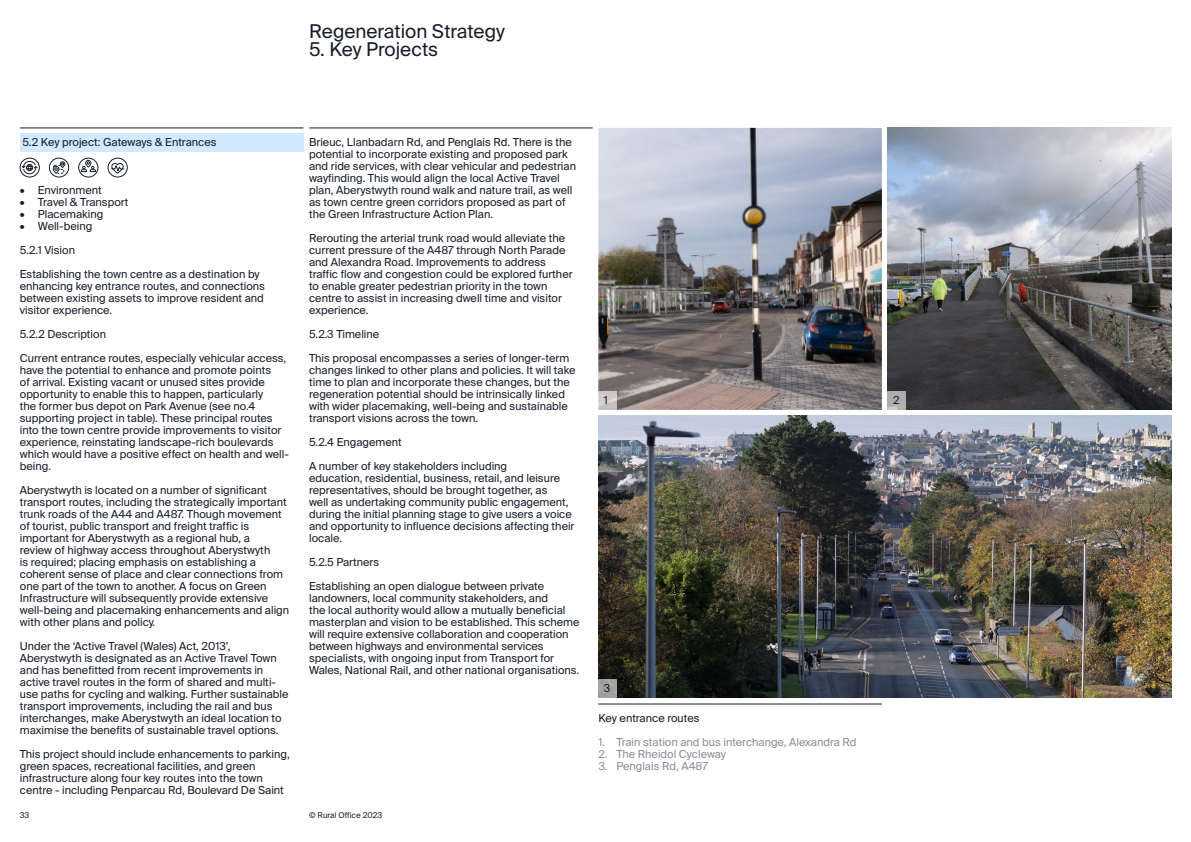
<style>
.page{position:relative;width:1191px;height:842px;background:#fff}
.page>*{position:absolute;margin:0;border:0;box-sizing:border-box;transform-origin:0 0}
.t1{font:19px "Suisse Intl";color:#181e29}
.RO_Suisse_Int_l_Body{font:11px/12px "Suisse Intl";color:#181e29}
.t2{font:11px "Suisse Intl";color:#8b8f94}
.t3{font:8px "Suisse Intl";color:#181e29}
</style>
<div class="page">
<img style="left:887px;top:128px;width:284px;height:282px">
<img style="left:598px;top:128px;width:284px;height:282px">
<div style="left:20px;top:134px;width:283px;height:18px;background:#d1eaff"></div>
<hr style="left:20px;top:128px;width:283px;height:1px;background:#181e29">
<hr style="left:309px;top:128px;width:283px;height:1px;background:#181e29">
<hr style="left:598px;top:704px;width:284px;height:1px;background:#181e29">
<img style="left:598px;top:416px;width:573px;height:282px">
<svg style="left:598px;top:392px;width:18px;height:18px"></svg>
<svg style="left:887px;top:392px;width:18px;height:18px"></svg>
<div style="left:598px;top:680px;width:18px;height:18px;background:#a1a1a0"></div>
<svg style="left:49px;top:158px;width:20px;height:19px"></svg>
<div style="left:49px;top:158px;width:20px;height:19px;border:1px solid #181e29;border-radius:50%"></div>
<svg style="left:53px;top:162px;width:12px;height:12px"></svg>
<div style="left:53px;top:166px;width:6px;height:7px;border:1px solid #181e29;border-radius:3px"></div>
<svg style="left:79px;top:158px;width:19px;height:19px"></svg>
<div style="left:78px;top:158px;width:20px;height:19px;border:1px solid #181e29;border-radius:50%"></div>
<svg style="left:81px;top:162px;width:15px;height:10px"></svg>
<div style="left:85px;top:160px;width:6px;height:7px;border:1px solid #181e29;border-radius:3px"></div>
<svg style="left:108px;top:158px;width:19px;height:19px"></svg>
<div style="left:108px;top:158px;width:19px;height:19px;border:1px solid #181e29;border-radius:50%"></div>
<svg style="left:111px;top:162px;width:13px;height:11px"></svg>
<svg style="left:20px;top:158px;width:19px;height:19px"></svg>
<div style="left:20px;top:158px;width:20px;height:19px;border:1px solid #181e29;border-radius:50%"></div>
<svg style="left:21px;top:161px;width:17px;height:13px"></svg>
<h1 class="t1" style="left:309px;top:20px;width:197px">Regeneration Strategy</h1>
<h1 class="t1" style="left:309px;top:38px;width:131px">5. Key Projects</h1>
<p class="RO_Suisse_Int_l_Body" style="left:22px;top:136px;width:196px">5.2 Key project: Gateways &amp; Entrances</p>
<p class="RO_Suisse_Int_l_Body" style="left:20px;top:184px;width:83px">• Environment</p>
<p class="RO_Suisse_Int_l_Body" style="left:20px;top:196px;width:110px">• Travel &amp; Transport</p>
<p class="RO_Suisse_Int_l_Body" style="left:20px;top:208px;width:85px">• Placemaking</p>
<p class="RO_Suisse_Int_l_Body" style="left:20px;top:220px;width:74px">• Well-being</p>
<p class="RO_Suisse_Int_l_Body" style="left:20px;top:244px;width:57px">5.2.1 Vision</p>
<p class="RO_Suisse_Int_l_Body" style="left:20px;top:268px;width:247px">Establishing the town centre as a destination by enhancing key entrance routes, and connections between existing assets to improve resident and visitor experience.</p>
<p class="RO_Suisse_Int_l_Body" style="left:20px;top:328px;width:88px">5.2.2 Description</p>
<p class="RO_Suisse_Int_l_Body" style="left:20px;top:352px;width:270px">Current entrance routes, especially vehicular access, have the potential to enhance and promote points<br>of arrival. Existing vacant or unused sites provide opportunity to enable this to happen, particularly<br>the former bus depot on Park Avenue (see no.4 supporting project in table). These principal routes into the town centre provide improvements to visitor experience, reinstating landscape-rich boulevards which would have a positive effect on health and well&shy;being.</p>
<p class="RO_Suisse_Int_l_Body" style="left:20px;top:484px;width:271px">Aberystwyth is located on a number of significant transport routes, including the strategically important trunk roads of the A44 and A487. Though movement of tourist, public transport and freight traffic is important for Aberystwyth as a regional hub, a<br>review of highway access throughout Aberystwyth<br>is required; placing emphasis on establishing a coherent sense of place and clear connections from one part of the town to another. A focus on Green Infrastructure will subsequently provide extensive well-being and placemaking enhancements and align with other plans and policy.</p>
<p class="RO_Suisse_Int_l_Body" style="left:20px;top:640px;width:270px">Under the ‘Active Travel (Wales) Act, 2013’, Aberystwyth is designated as an Active Travel Town and has benefitted from recent improvements in active travel routes in the form of shared and multi&shy;use paths for cycling and walking. Further sustainable transport improvements, including the rail and bus interchanges, make Aberystwyth an ideal location to maximise the benefits of sustainable travel options.</p>
<p class="RO_Suisse_Int_l_Body" style="left:20px;top:748px;width:271px">This project should include enhancements to parking, green spaces, recreational facilities, and green infrastructure along four key routes into the town centre - including Penparcau Rd, Boulevard De Saint</p>
<p class="RO_Suisse_Int_l_Body" style="left:309px;top:136px;width:268px">Brieuc, Llanbadarn Rd, and Penglais Rd. There is the potential to incorporate existing and proposed park and ride services, with clear vehicular and pedestrian wayfinding. This would align the local Active Travel plan, Aberystwyth round walk and nature trail, as well as town centre green corridors proposed as part of the Green Infrastructure Action Plan.</p>
<p class="RO_Suisse_Int_l_Body" style="left:309px;top:232px;width:265px">Rerouting the arterial trunk road would alleviate the current pressure of the A487 through North Parade and Alexandra Road. Improvements to address traffic flow and congestion could be explored further to enable greater pedestrian priority in the town centre to assist in increasing dwell time and visitor experience.</p>
<p class="RO_Suisse_Int_l_Body" style="left:309px;top:328px;width:72px">5.2.3 Timeline</p>
<p class="RO_Suisse_Int_l_Body" style="left:309px;top:352px;width:268px">This proposal encompasses a series of longer-term changes linked to other plans and policies. It will take time to plan and incorporate these changes, but the regeneration potential should be intrinsically linked with wider placemaking, well-being and sustainable transport visions across the town.</p>
<p class="RO_Suisse_Int_l_Body" style="left:309px;top:436px;width:94px">5.2.4 Engagement</p>
<p class="RO_Suisse_Int_l_Body" style="left:309px;top:460px;width:267px">A number of key stakeholders including<br>education, residential, business, retail, and leisure representatives, should be brought together, as<br>well as undertaking community public engagement, during the initial planning stage to give users a voice and opportunity to influence decisions affecting their locale.</p>
<p class="RO_Suisse_Int_l_Body" style="left:309px;top:556px;width:72px">5.2.5 Partners</p>
<p class="RO_Suisse_Int_l_Body" style="left:309px;top:580px;width:272px">Establishing an open dialogue between private landowners, local community stakeholders, and<br>the local authority would allow a mutually beneficial masterplan and vision to be established. This scheme will require extensive collaboration and cooperation between highways and environmental services specialists, with ongoing input from Transport for Wales, National Rail, and other national organisations.</p>
<p class="t3" style="left:20px;top:810px;width:11px">33</p>
<p class="t3" style="left:309px;top:810px;width:75px">© Rural Office 2023</p>
<p class="RO_Suisse_Int_l_Body" style="left:604px;top:394px;width:6px">1</p>
<p class="RO_Suisse_Int_l_Body" style="left:893px;top:394px;width:8px">2</p>
<p class="RO_Suisse_Int_l_Body" style="left:604px;top:682px;width:8px">3</p>
<p class="RO_Suisse_Int_l_Body" style="left:598px;top:712px;width:103px">Key entrance routes</p>
<p class="t2" style="left:598px;top:736px;width:260px">1. Train station and bus interchange, Alexandra Rd</p>
<p class="t2" style="left:598px;top:748px;width:129px">2. The Rheidol Cycleway</p>
<p class="t2" style="left:598px;top:760px;width:111px">3. Penglais Rd, A487</p>
</div>
